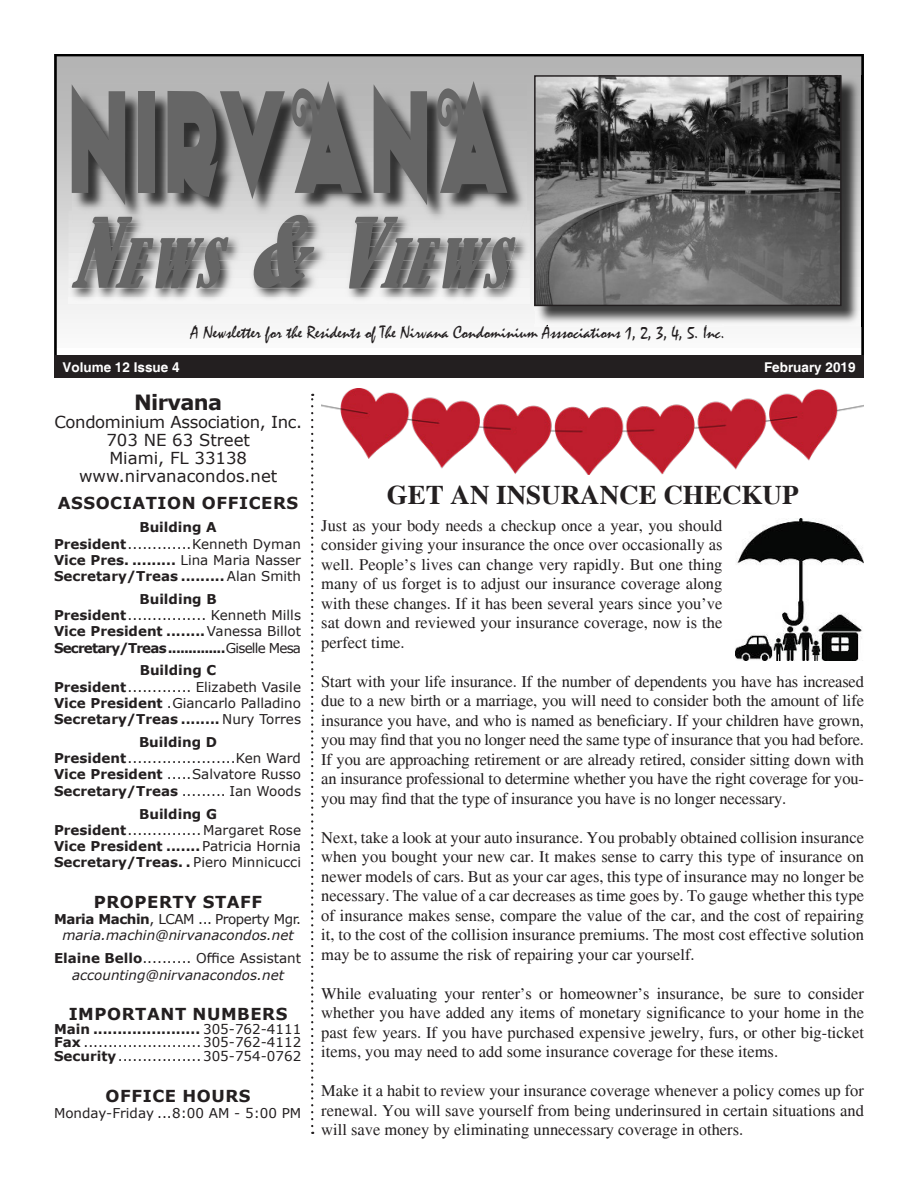
<style>
.page{position:relative;width:918px;height:1188px;background:#fff}
.page>*{position:absolute;margin:0;border:0;box-sizing:border-box;transform-origin:0 0}
.t1{font:148.5px "Anagram";letter-spacing:.095em;color:#666;scale:.52 1}
.t2{font:italic condensed 63px "Bernard";color:#666}
.t3{font:700 27px "Times";color:#231f20}
.t4{font:700 21px "Verdana";letter-spacing:-.03em;color:#231f20}
.t5{font:18px "Mistral";color:#231f20}
.t6{font:16.5px/19.5px "Times";color:#231f20;text-align:justify}
.t7{font:700 16.5px "Verdana";letter-spacing:.035em;color:#231f20}
.t8{font:16.5px "Verdana";color:#231f20}
.t9{font:16.5px "Verdana";letter-spacing:-.02em;color:#231f20}
.t10{font:13.5px "Verdana";color:#231f20}
.t11{font:700 13.5px "Verdana";color:#231f20}
.t12{font:italic 13.5px "Verdana";color:#231f20}
.t13{font:700 13.5px "Verdana";letter-spacing:-.06em;color:#231f20}
.t14{font:13.5px "Verdana";letter-spacing:-.03em;color:#231f20}
.t15{font:700 13.5px "Helvetica";color:#fff}
.s1{font-size:90px}
.s2{font-weight:700}
.s3{font-weight:400}
</style>
<div class="page">
<svg style="left:54px;top:54px;width:810px;height:301px;fill:#f3f3f3"></svg>
<img style="left:68px;top:211px;width:462px;height:93px">
<img style="left:91px;top:223px;width:433px;height:3px">
<img style="left:89px;top:226px;width:433px;height:7px">
<img style="left:87px;top:233px;width:433px;height:6px">
<img style="left:84px;top:239px;width:434px;height:8px">
<img style="left:82px;top:247px;width:433px;height:6px">
<img style="left:80px;top:253px;width:433px;height:8px">
<img style="left:77px;top:261px;width:434px;height:8px">
<img style="left:74px;top:269px;width:434px;height:9px">
<img style="left:71px;top:278px;width:434px;height:10px">
<img style="left:71px;top:288px;width:431px;height:1px">
<img style="left:72px;top:84px;width:455px;height:139px">
<img style="left:398px;top:215px;width:128px;height:5px">
<img style="left:92px;top:215px;width:306px;height:8px">
<div style="left:54px;top:355px;width:810px;height:23px;background:#231f20"></div>
<img style="left:535px;top:76px;width:327px;height:250px">
<img style="left:535px;top:325px;width:188px;height:1px">
<img style="left:545px;top:325px;width:162px;height:1px">
<img style="left:537px;top:78px;width:302px;height:225px">
<div style="left:534px;top:75px;width:308px;height:231px;border:2px solid #231f20"></div>
<svg style="left:311px;top:394px;width:2px;height:732px"></svg>
<img style="left:736px;top:518px;width:128px;height:143px">
<img style="left:322px;top:388px;width:542px;height:86px">
<p class="t1" style="left:71px;top:51px;width:844px">NIRVANA</p>
<p class="t2" style="left:69px;top:227px;width:459px"><span class="s1">N</span>EWS <span class="s1">&amp; V</span>IEWS</p>
<p class="t5" style="left:191px;top:321px;width:535px">A Newsletter for the Residents of The Nirvana Condominium Asssociations 1, 2, 3, 4, 5. Inc.</p>
<p class="t15" style="left:62px;top:359px;width:119px">Volume 12 Issue 4</p>
<p class="t15" style="left:764px;top:359px;width:93px">February 2019</p>
<p class="t4" style="left:134px;top:387px;width:90px">Nirvana</p>
<p class="t9" style="left:54px;top:410px;width:249px">Condominium Association, Inc.</p>
<p class="t8" style="left:106px;top:428px;width:145px">703 NE 63 Street</p>
<p class="t8" style="left:109px;top:446px;width:139px">Miami, FL 33138</p>
<p class="t8" style="left:79px;top:464px;width:200px">www.nirvanacondos.net</p>
<p class="t3" style="left:387px;top:479px;width:413px">GET AN INSURANCE CHECKUP</p>
<p class="t6" style="left:321px;top:515px;width:403px">Just as your body needs a checkup once a year, you should consider giving your insurance the once over occasionally as well. People’s lives can change very rapidly. But one thing many of us forget is to adjust our insurance coverage along with these changes. If it has been several years since you’ve sat down and reviewed your insurance coverage, now is the perfect time.</p>
<p class="t6" style="left:321px;top:671px;width:544px">Start with your life insurance. If the number of dependents you have has increased due to a new birth or a marriage, you will need to consider both the amount of life insurance you have, and who is named as beneficiary. If your children have grown, you may find that you no longer need the same type of insurance that you had before.<br>If you are approaching retirement or are already retired, consider sitting down with an insurance professional to determine whether you have the right coverage for you&shy;you may find that the type of insurance you have is no longer necessary.</p>
<p class="t6" style="left:321px;top:827px;width:544px">Next, take a look at your auto insurance. You probably obtained collision insurance when you bought your new car. It makes sense to carry this type of insurance on newer models of cars. But as your car ages, this type of insurance may no longer be necessary. The value of a car decreases as time goes by. To gauge whether this type of insurance makes sense, compare the value of the car, and the cost of repairing it, to the cost of the collision insurance premiums. The most cost effective solution may be to assume the risk of repairing your car yourself.</p>
<p class="t6" style="left:321px;top:983px;width:544px">While evaluating your renter’s or homeowner’s insurance, be sure to consider whether you have added any items of monetary significance to your home in the past few years. If you have purchased expensive jewelry, furs, or other big-ticket items, you may need to add some insurance coverage for these items.</p>
<p class="t6" style="left:321px;top:1081px;width:544px">Make it a habit to review your insurance coverage whenever a policy comes up for renewal. You will save yourself from being underinsured in certain situations and will save money by eliminating unnecessary coverage in others.</p>
<p class="t7" style="left:58px;top:492px;width:242px">ASSOCIATION OFFICERS</p>
<p class="t11" style="left:139px;top:518px;width:79px">Building A</p>
<p class="t10" style="left:54px;top:534px;width:249px"><span class="s2">President</span>.............Kenneth Dyman</p>
<p class="t11" style="left:54px;top:550px;width:249px">Vice Pres. ......... <span class="s3">Lina Maria Nasser</span></p>
<p class="t11" style="left:54px;top:566px;width:249px">Secretary/Treas ......... <span class="s3">Alan Smith</span></p>
<p class="t11" style="left:139px;top:589px;width:79px">Building B</p>
<p class="t10" style="left:54px;top:606px;width:249px"><span class="s2">President</span>................ Kenneth Mills</p>
<p class="t11" style="left:54px;top:622px;width:249px">Vice President ........<span class="s3">Vanessa Billot</span></p>
<p class="t13" style="left:54px;top:638px;width:249px">Secretary/Treas..............<span class="s3">Giselle Mesa</span></p>
<p class="t11" style="left:140px;top:661px;width:78px">Building C</p>
<p class="t10" style="left:54px;top:677px;width:249px"><span class="s2">President</span>............. Elizabeth Vasile</p>
<p class="t10" style="left:54px;top:694px;width:249px"><span class="s2">Vice President</span> .Giancarlo Palladino</p>
<p class="t11" style="left:54px;top:710px;width:249px">Secretary/Treas ........ <span class="s3">Nury Torres</span></p>
<p class="t11" style="left:139px;top:733px;width:80px">Building D</p>
<p class="t10" style="left:54px;top:749px;width:249px"><span class="s2">President</span>......................Ken Ward</p>
<p class="t10" style="left:54px;top:765px;width:249px"><span class="s2">Vice President</span> .....Salvatore Russo</p>
<p class="t10" style="left:54px;top:781px;width:249px"><span class="s2">Secretary/Treas</span> ......... Ian Woods</p>
<p class="t11" style="left:139px;top:804px;width:79px">Building G</p>
<p class="t10" style="left:54px;top:821px;width:249px"><span class="s2">President</span>...............Margaret Rose</p>
<p class="t11" style="left:54px;top:836px;width:249px">Vice President .......<span class="s3">Patricia Hornia</span></p>
<p class="t11" style="left:54px;top:853px;width:249px">Secretary/Treas. . <span class="s3">Piero Minnicucci</span></p>
<p class="t7" style="left:94px;top:890px;width:170px">PROPERTY STAFF</p>
<p class="t14" style="left:54px;top:910px;width:249px"><span class="s2">Maria Machin</span>, LCAM ... Property Mgr.</p>
<p class="t12" style="left:62px;top:926px;width:233px">maria.machin@nirvanacondos.net</p>
<p class="t10" style="left:54px;top:949px;width:249px"><span class="s2">Elaine Bello</span>.......... Office Assistant</p>
<p class="t12" style="left:72px;top:965px;width:213px">accounting@nirvanacondos.net</p>
<p class="t7" style="left:69px;top:1003px;width:220px">IMPORTANT NUMBERS</p>
<p class="t11" style="left:54px;top:1019px;width:249px">Main ...................... <span class="s3">305-762-4111</span></p>
<p class="t10" style="left:54px;top:1033px;width:249px"><span class="s2">Fax</span> ........................305-762-4112</p>
<p class="t10" style="left:54px;top:1047px;width:249px"><span class="s2">Security</span>.................305-754-0762</p>
<p class="t7" style="left:106px;top:1084px;width:146px">OFFICE HOURS</p>
<p class="t10" style="left:54px;top:1104px;width:249px">Monday-Friday ...8:00 AM - 5:00 PM</p>
</div>
